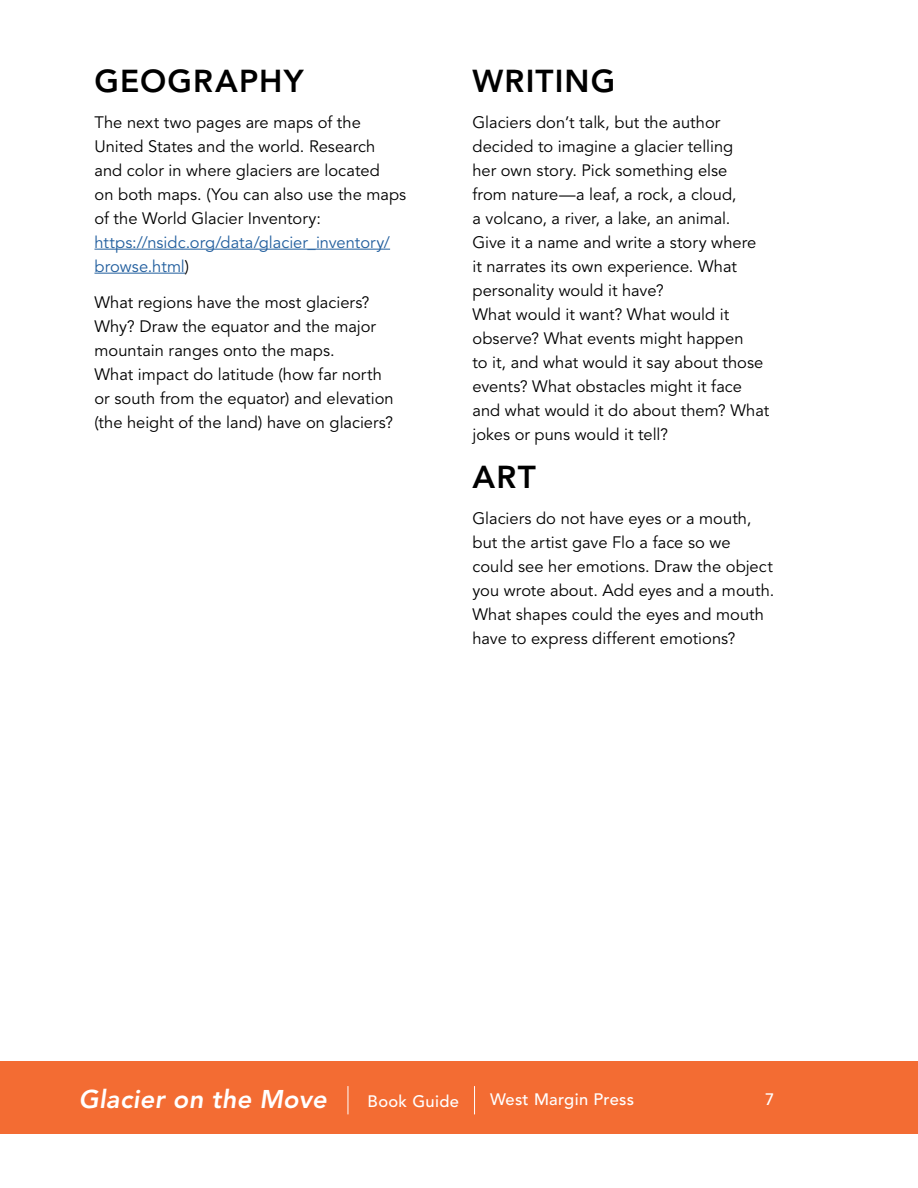
<style>
.page{position:relative;width:918px;height:1188px;background:#fff}
.page>*{position:absolute;margin:0;border:0;box-sizing:border-box;transform-origin:0 0}
.t1{font:800 31.5px "Avenir";letter-spacing:.035em;color:#000}
.t2{font:italic 800 25.5px "Avenir";letter-spacing:.015em;color:#fff}
.t3{font:16.5px/24px "Avenir";color:#000}
.t4{font:16.5px/24px "Avenir";color:#215e9e}
.t5{font:500 16.5px "Avenir";letter-spacing:.02em;color:#fff}
.s1{color:#000}
</style>
<div class="page">
<div style="left:0;top:1062px;width:918px;height:72px;background:#f36c33"></div>
<svg style="left:348px;top:1086px;width:1px;height:28px"></svg>
<svg style="left:474px;top:1086px;width:1px;height:28px"></svg>
<hr style="left:94px;top:249px;width:296px;height:1px;background:#215e9e">
<hr style="left:94px;top:273px;width:91px;height:1px;background:#215e9e">
<h1 class="t1" style="left:94px;top:62px;width:211px">GEOGRAPHY</h1>
<p class="t3" style="left:94px;top:110px;width:313px">The next two pages are maps of the United States and the world. Research and color in where glaciers are located<br>on both maps. (You can also use the maps of the World Glacier Inventory:</p>
<p class="t4" style="left:94px;top:230px;width:297px">https://nsidc.org/data/glacier_inventory/ browse.html<span class="s1">)</span></p>
<p class="t3" style="left:94px;top:290px;width:301px">What regions have the most glaciers?<br>Why? Draw the equator and the major mountain ranges onto the maps.<br>What impact do latitude (how far north or south from the equator) and elevation (the height of the land) have on glaciers?</p>
<h1 class="t1" style="left:472px;top:62px;width:144px">WRITING</h1>
<p class="t3" style="left:472px;top:110px;width:298px">Glaciers don’t talk, but the author decided to imagine a glacier telling<br>her own story. Pick something else<br>from nature—a leaf, a rock, a cloud,<br>a volcano, a river, a lake, an animal.<br>Give it a name and write a story where it narrates its own experience. What personality would it have?<br>What would it want? What would it observe? What events might happen<br>to it, and what would it say about those events? What obstacles might it face and what would it do about them? What jokes or puns would it tell?</p>
<h1 class="t1" style="left:472px;top:458px;width:65px">ART</h1>
<p class="t3" style="left:472px;top:506px;width:303px">Glaciers do not have eyes or a mouth, but the artist gave Flo a face so we could see her emotions. Draw the object you wrote about. Add eyes and a mouth.<br>What shapes could the eyes and mouth have to express different emotions?</p>
<h2 class="t2" style="left:79px;top:1084px;width:250px">Glacier on the Move</h2>
<p class="t5" style="left:368px;top:1092px;width:93px">Book Guide</p>
<p class="t5" style="left:490px;top:1090px;width:146px">West Margin Press</p>
<p class="t5" style="left:765px;top:1090px;width:11px">7</p>
</div>
